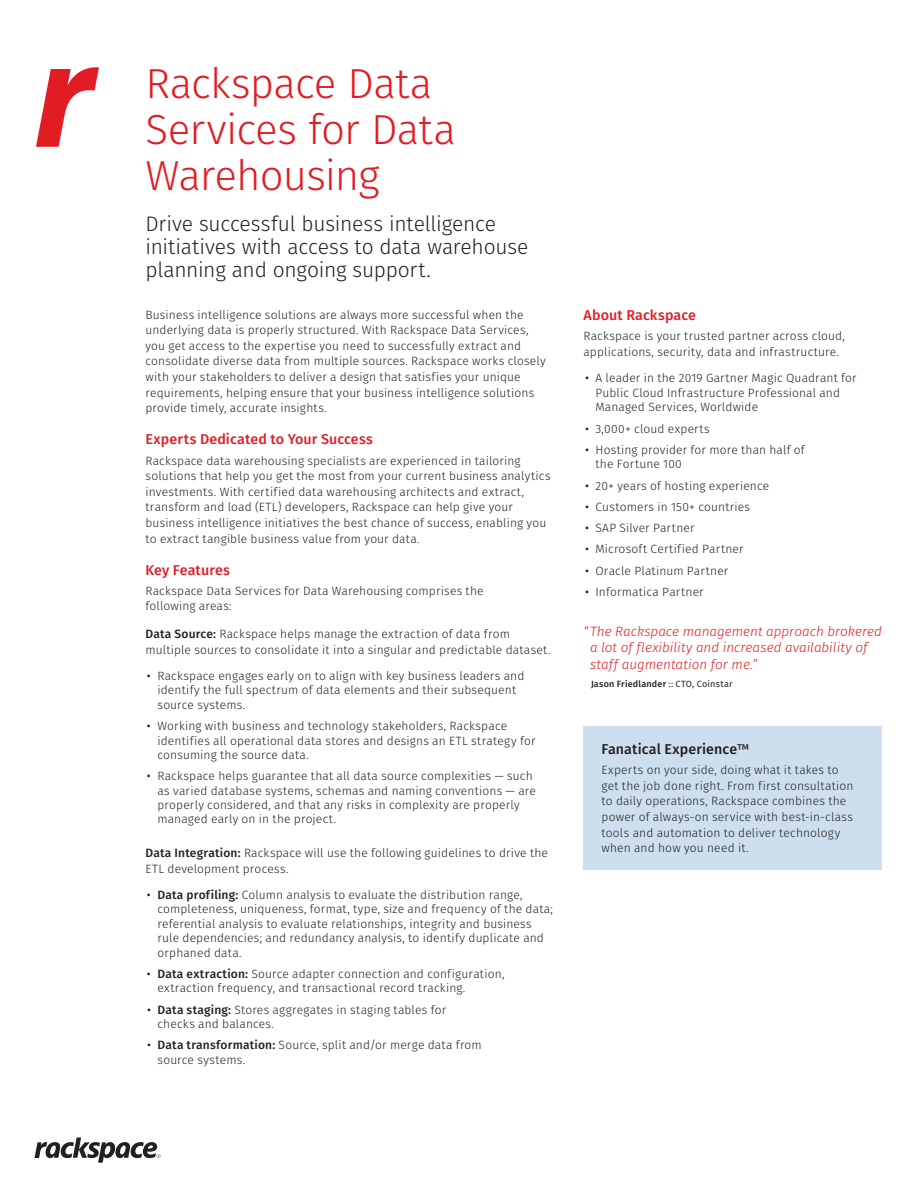
<style>
.page{position:relative;width:918px;height:1188px;background:#fff}
.page>*{position:absolute;margin:0;border:0;box-sizing:border-box;transform-origin:0 0}
.t1{font:300 42px/46.2px "Fira Sans";letter-spacing:-.02em;color:#e21c23}
.t2{font:300 21px/23.1px "Fira Sans";letter-spacing:-.01em;color:#231f20}
.t3{font:500 14.25px "Fira Sans";letter-spacing:.01em;color:#e21c23}
.t4{font:500 14.25px "Fira Sans";letter-spacing:.01em;color:#231f20}
.t5{font:italic 300 13.5px/16.2px "Fira Sans";color:#e21c23}
.t6{font:300 12px/15.6px "Fira Sans";letter-spacing:.015em;color:#231f20}
.t7{font:500 9px "Fira Sans";letter-spacing:.025em;color:#231f20}
.s1{font-weight:500}
.s2{font-weight:400}
</style>
<div class="page">
<svg style="left:36px;top:67px;width:63px;height:80px"></svg>
<svg style="left:34px;top:1137px;width:127px;height:26px"></svg>
<div style="left:584px;top:726px;width:298px;height:144px;background:#cddfef"></div>
<h1 class="t1" style="left:146px;top:60px;width:312px">Rackspace Data<br>Services for Data<br>Warehousing</h1>
<h2 class="t2" style="left:146px;top:212px;width:384px">Drive successful business intelligence initiatives with access to data warehouse planning and ongoing support.</h2>
<p class="t6" style="left:146px;top:307px;width:402px">Business intelligence solutions are always more successful when the underlying data is properly structured. With Rackspace Data Services, you get access to the expertise you need to successfully extract and consolidate diverse data from multiple sources. Rackspace works closely with your stakeholders to deliver a design that satisfies your unique requirements, helping ensure that your business intelligence solutions provide timely, accurate insights.</p>
<p class="t3" style="left:146px;top:428px;width:229px">Experts Dedicated to Your Success</p>
<p class="t6" style="left:146px;top:453px;width:407px">Rackspace data warehousing specialists are experienced in tailoring solutions that help you get the most from your current business analytics investments. With certified data warehousing architects and extract, transform and load (ETL) developers, Rackspace can help give your business intelligence initiatives the best chance of success, enabling you to extract tangible business value from your data.</p>
<p class="t3" style="left:146px;top:558px;width:86px">Key Features</p>
<p class="t6" style="left:146px;top:583px;width:340px">Rackspace Data Services for Data Warehousing comprises the following areas:</p>
<p class="t6" style="left:146px;top:626px;width:407px"><span class="s1">Data Source:</span> Rackspace helps manage the extraction of data from multiple sources to consolidate it into a singular and predictable dataset.</p>
<p class="t6" style="left:157px;top:669px;width:368px;line-height:14.4px;text-indent:-10px"><span class="s2">•</span> Rackspace engages early on to align with key business leaders and identify the full spectrum of data elements and their subsequent source systems.</p>
<p class="t6" style="left:157px;top:719px;width:379px;line-height:14.4px;text-indent:-10px"><span class="s2">•</span> Working with business and technology stakeholders, Rackspace identifies all operational data stores and designs an ETL strategy for consuming the source data.</p>
<p class="t6" style="left:157px;top:769px;width:380px;line-height:14.4px;text-indent:-10px"><span class="s2">•</span> Rackspace helps guarantee that all data source complexities — such as varied database systems, schemas and naming conventions — are properly considered, and that any risks in complexity are properly managed early on in the project.</p>
<p class="t6" style="left:145px;top:845px;width:404px"><span class="s1">Data Integration:</span> Rackspace will use the following guidelines to drive the<br>ETL development process.</p>
<p class="t6" style="left:157px;top:888px;width:397px;line-height:14.4px;text-indent:-10px"><span class="s2">•</span> <span class="s1">Data profiling:</span> Column analysis to evaluate the distribution range, completeness, uniqueness, format, type, size and frequency of the data; referential analysis to evaluate relationships, integrity and business rule dependencies; and redundancy analysis, to identify duplicate and orphaned data.</p>
<p class="t6" style="left:158px;top:966px;width:348px;line-height:14.4px;text-indent:-11px"><span class="s2">•</span> <span class="s1">Data extraction:</span> Source adapter connection and configuration, extraction frequency, and transactional record tracking.</p>
<p class="t6" style="left:158px;top:1002px;width:290px;line-height:14.4px;text-indent:-11px"><span class="s2">•</span> <span class="s1">Data staging:</span> Stores aggregates in staging tables for checks and balances.</p>
<p class="t6" style="left:158px;top:1038px;width:326px;line-height:14.4px;text-indent:-10px"><span class="s2">•</span> <span class="s1">Data transformation:</span> Source, split and/or merge data from source systems.</p>
<p class="t3" style="left:584px;top:304px;width:114px">About Rackspace</p>
<p class="t6" style="left:584px;top:328px;width:263px">Rackspace is your trusted partner across cloud, applications, security, data and infrastructure.</p>
<p class="t6" style="left:596px;top:371px;width:263px;line-height:14.4px;text-indent:-10px"><span class="s2">•</span> A leader in the 2019 Gartner Magic Quadrant for<br>Public Cloud Infrastructure Professional and<br>Managed Services, Worldwide</p>
<p class="t6" style="left:585px;top:420px;width:126px"><span class="s2">•</span> 3,000+ cloud experts</p>
<p class="t6" style="left:596px;top:442px;width:211px;line-height:14.4px;text-indent:-10px"><span class="s2">•</span> Hosting provider for more than half of the Fortune 100</p>
<p class="t6" style="left:585px;top:477px;width:186px"><span class="s2">•</span> 20+ years of hosting experience</p>
<p class="t6" style="left:585px;top:499px;width:167px"><span class="s2">•</span> Customers in 150+ countries</p>
<p class="t6" style="left:585px;top:520px;width:111px"><span class="s2">•</span> SAP Silver Partner</p>
<p class="t6" style="left:585px;top:541px;width:160px"><span class="s2">•</span> Microsoft Certified Partner</p>
<p class="t6" style="left:585px;top:563px;width:145px"><span class="s2">•</span> Oracle Platinum Partner</p>
<p class="t6" style="left:585px;top:584px;width:120px"><span class="s2">•</span> Informatica Partner</p>
<p class="t5" style="left:590px;top:623px;width:293px;text-indent:-7px">“The Rackspace management approach brokered a lot of flexibility and increased availability of staff augmentation for me.”</p>
<p class="t7" style="left:591px;top:676px;width:143px">Jason Friedlander <span class="s2">:: CTO, Coinstar</span></p>
<p class="t4" style="left:602px;top:738px;width:149px">Fanatical Experience<span class="s2">™</span></p>
<p class="t6" style="left:602px;top:762px;width:253px">Experts on your side, doing what it takes to get the job done right. From first consultation to daily operations, Rackspace combines the power of always-on service with best-in-class tools and automation to deliver technology when and how you need it.</p>
</div>
